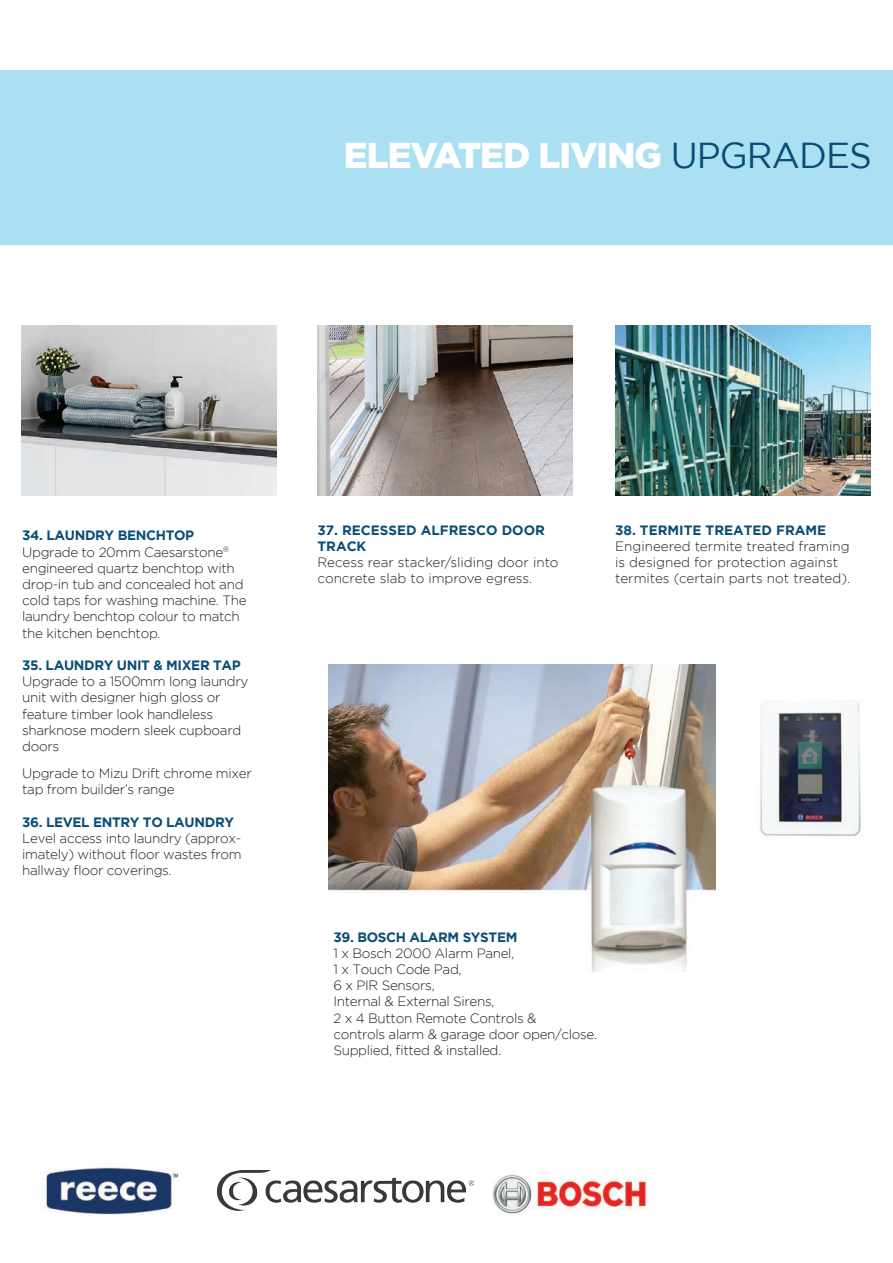
<style>
.page{position:relative;width:893px;height:1263px;background:#fff}
.page>*{position:absolute;margin:0;border:0;box-sizing:border-box;transform-origin:0 0}
.t1{font:900 36px "Gotham";letter-spacing:-.025em;color:#fff}
.t2{font:300 13.5px/16.2px "Gotham";letter-spacing:-.025em;color:#231f20}
.t3{font:300 13.5px/16.2px "Gotham";color:#231f20}
.t4{font:700 13.5px "Gotham";letter-spacing:-.025em;color:#094d77}
.t5{font:700 13.5px/16.2px "Gotham";color:#094d77}
.s1{font-weight:400;color:#094d77}
.s2{font-weight:700;color:#094d77}
</style>
<div class="page">
<div style="left:0;top:70px;width:893px;height:175px;background:#abe0f3"></div>
<img style="left:45px;top:1167px;width:134px;height:48px">
<img style="left:329px;top:664px;width:386px;height:308px">
<div style="left:304px;top:899px;width:268px;height:119px;background:#fff"></div>
<img style="left:760px;top:700px;width:101px;height:136px">
<img style="left:22px;top:325px;width:255px;height:170px">
<img style="left:492px;top:1174px;width:155px;height:41px">
<img style="left:318px;top:325px;width:255px;height:171px">
<img style="left:615px;top:325px;width:255px;height:171px">
<img style="left:216px;top:1170px;width:257px;height:40px">
<h1 class="t1" style="left:344px;top:135px;width:529px">ELEVATED LIVING <span class="s1">UPGRADES</span></h1>
<p class="t2" style="left:22px;top:527px;width:226px"><span class="s2">34. LAUNDRY BENCHTOP<br></span>Upgrade to 20mm Caesarstone<sup>® </sup>engineered quartz benchtop with drop-in tub and concealed hot and cold taps for washing machine. The laundry benchtop colour to match the kitchen benchtop.</p>
<p class="t4" style="left:22px;top:657px;width:220px">35. LAUNDRY UNIT &amp; MIXER TAP</p>
<p class="t2" style="left:22px;top:673px;width:228px">Upgrade to a 1500mm long laundry unit with designer high gloss or feature timber look handleless sharknose modern sleek cupboard doors</p>
<p class="t2" style="left:22px;top:765px;width:231px">Upgrade to Mizu Drift chrome mixer tap from builder’s range</p>
<p class="t4" style="left:22px;top:814px;width:213px">36. LEVEL ENTRY TO LAUNDRY</p>
<p class="t2" style="left:22px;top:830px;width:221px;text-align:justify">Level access into laundry (approx&shy;imately) without floor wastes from hallway floor coverings.</p>
<p class="t5" style="left:317px;top:521px;width:229px">37. RECESSED ALFRESCO DOOR<br>TRACK</p>
<p class="t3" style="left:317px;top:554px;width:242px">Recess rear stacker/sliding door into concrete slab to improve egress.</p>
<p class="t5" style="left:615px;top:521px;width:213px">38. TERMITE TREATED FRAME</p>
<p class="t3" style="left:615px;top:538px;width:237px">Engineered termite treated framing is designed for protection against termites (certain parts not treated).</p>
<p class="t4" style="left:333px;top:929px;width:185px">39. BOSCH ALARM SYSTEM</p>
<p class="t2" style="left:333px;top:945px;width:265px">1 x Bosch 2000 Alarm Panel,<br>1 x Touch Code Pad,<br>6 x PIR Sensors,<br>Internal &amp; External Sirens,<br>2 x 4 Button Remote Controls &amp;<br>controls alarm &amp; garage door open/close.<br>Supplied, fitted &amp; installed.</p>
</div>
